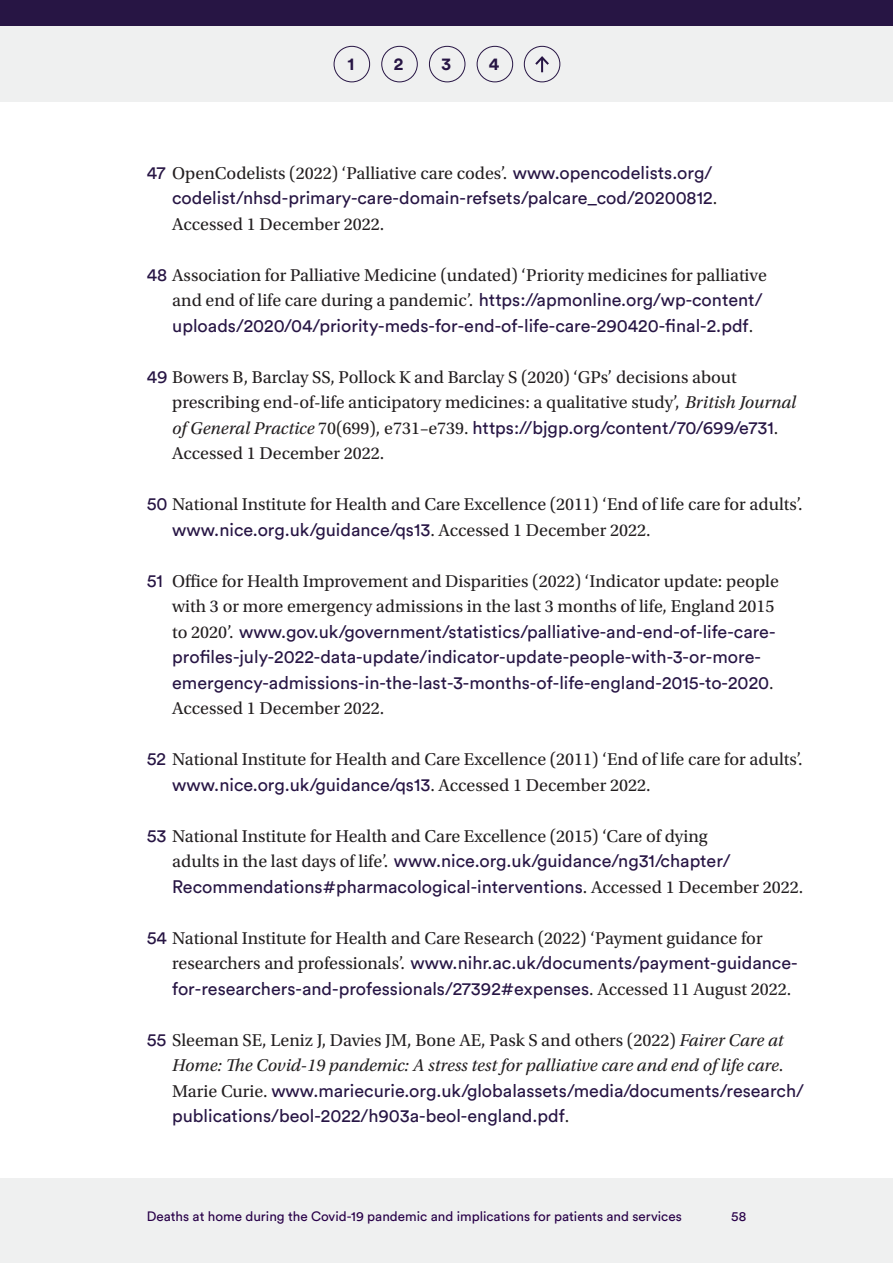
<style>
.page{position:relative;width:893px;height:1263px;background:#fff}
.page>*{position:absolute;margin:0;border:0;box-sizing:border-box;transform-origin:0 0}
.t1{font:18px/25.5px "Utopia Std";color:#231f20}
.t2{font:18px/25.5px "Circular Pro";color:#271544}
.t3{font:700 17.55px "Circular Pro";color:#271544}
.t4{font:13.5px "Circular Pro";color:#280048}
.s1{font-family:"Utopia Std";color:#231f20}
.s2{font-family:"Circular Pro";color:#271544}
.s3{font-style:italic}
.s4{font-family:"Utopia Std";font-style:italic;color:#231f20}
</style>
<div class="page">
<div style="left:0;top:0;width:893px;height:26px;background:#271544"></div>
<div style="left:0;top:26px;width:893px;height:76px;background:#eff0f0"></div>
<div style="left:0;top:1179px;width:893px;height:84px;background:#eff0f0"></div>
<div style="left:381px;top:46px;width:37px;height:36px;border:1px solid #271544;border-radius:50%"></div>
<div style="left:429px;top:46px;width:36px;height:36px;border:1px solid #271544;border-radius:50%"></div>
<div style="left:477px;top:46px;width:36px;height:36px;border:1px solid #271544;border-radius:50%"></div>
<div style="left:524px;top:46px;width:36px;height:36px;border:1px solid #271544;border-radius:50%"></div>
<svg style="left:535px;top:56px;width:14px;height:16px"></svg>
<div style="left:334px;top:46px;width:36px;height:36px;border:1px solid #271544;border-radius:50%"></div>
<p class="t3" style="left:347px;top:52px;width:8px">1</p>
<p class="t3" style="left:394px;top:52px;width:11px">2</p>
<p class="t3" style="left:441px;top:52px;width:11px">3</p>
<p class="t3" style="left:489px;top:52px;width:12px">4</p>
<p class="t2" style="left:172px;top:159px;width:546px;text-indent:-26px">47 <span class="s1">OpenCodelists (2022) ‘Palliative care codes’.</span> www.opencodelists.org/ codelist/nhsd-primary-care-domain-refsets/palcare_cod/20200812<span class="s1">.<br>Accessed 1 December 2022.</span></p>
<p class="t1" style="left:172px;top:262px;width:596px;text-indent:-26px"><span class="s2">48</span> Association for Palliative Medicine (undated) ‘Priority medicines for palliative and end of life care during a pandemic’. <span class="s2">https://apmonline.org/wp-content/ uploads/2020/04/priority-meds-for-end-of-life-care-290420-final-2.pdf</span>.</p>
<p class="t1" style="left:172px;top:364px;width:625px;text-indent:-25px"><span class="s2">49</span> Bowers B, Barclay SS, Pollock K and Barclay S (2020) ‘GPs’ decisions about prescribing end-of-life anticipatory medicines: a qualitative study’, <span class="s3">British Journal of General Practice</span> 70(699), e731–e739. <span class="s2">https://bjgp.org/content/70/699/e731</span>.<br>Accessed 1 December 2022.</p>
<p class="t1" style="left:172px;top:492px;width:632px;text-indent:-26px"><span class="s2">50</span> National Institute for Health and Care Excellence (2011) ‘End of life care for adults’. <span class="s2">www.nice.org.uk/guidance/qs13</span>. Accessed 1 December 2022.</p>
<p class="t2" style="left:172px;top:567px;width:608px;text-indent:-26px">51 <span class="s1">Office for Health Improvement and Disparities (2022) ‘Indicator update: people with 3 or more emergency admissions in the last 3 months of life, England 2015 to 2020’.</span> www.gov.uk/government/statistics/palliative-and-end-of-life-care&shy;profiles-july-2022-data-update/indicator-update-people-with-3-or-more&shy;emergency-admissions-in-the-last-3-months-of-life-england-2015-to-2020<span class="s1">.<br>Accessed 1 December 2022.</span></p>
<p class="t1" style="left:172px;top:747px;width:632px;text-indent:-26px"><span class="s2">52</span> National Institute for Health and Care Excellence (2011) ‘End of life care for adults’. <span class="s2">www.nice.org.uk/guidance/qs13</span>. Accessed 1 December 2022.</p>
<p class="t1" style="left:172px;top:823px;width:632px;text-indent:-26px"><span class="s2">53</span> National Institute for Health and Care Excellence (2015) ‘Care of dying<br>adults in the last days of life’. <span class="s2">www.nice.org.uk/guidance/ng31/chapter/<br>Recommendations#pharmacological-interventions</span>. Accessed 1 December 2022.</p>
<p class="t1" style="left:172px;top:925px;width:627px;text-indent:-26px"><span class="s2">54</span> National Institute for Health and Care Research (2022) ‘Payment guidance for researchers and professionals’. <span class="s2">www.nihr.ac.uk/documents/payment-guidance&shy;for-researchers-and-professionals/27392#expenses</span>. Accessed 11 August 2022.</p>
<p class="t2" style="left:172px;top:1026px;width:633px;text-indent:-26px">55 <span class="s1">Sleeman SE, Leniz J, Davies JM, Bone AE, Pask S and others (2022)</span> <span class="s4">Fairer Care at Home: The Covid-19 pandemic: A stress test for palliative care and end of life care</span><span class="s1">.<br>Marie Curie.</span> www.mariecurie.org.uk/globalassets/media/documents/research/ publications/beol-2022/h903a-beol-england.pdf<span class="s1">.</span></p>
<p class="t4" style="left:147px;top:1207px;width:537px">Deaths at home during the Covid-19 pandemic and implications for patients and services</p>
<p class="t4" style="left:731px;top:1207px;width:16px">58</p>
</div>
